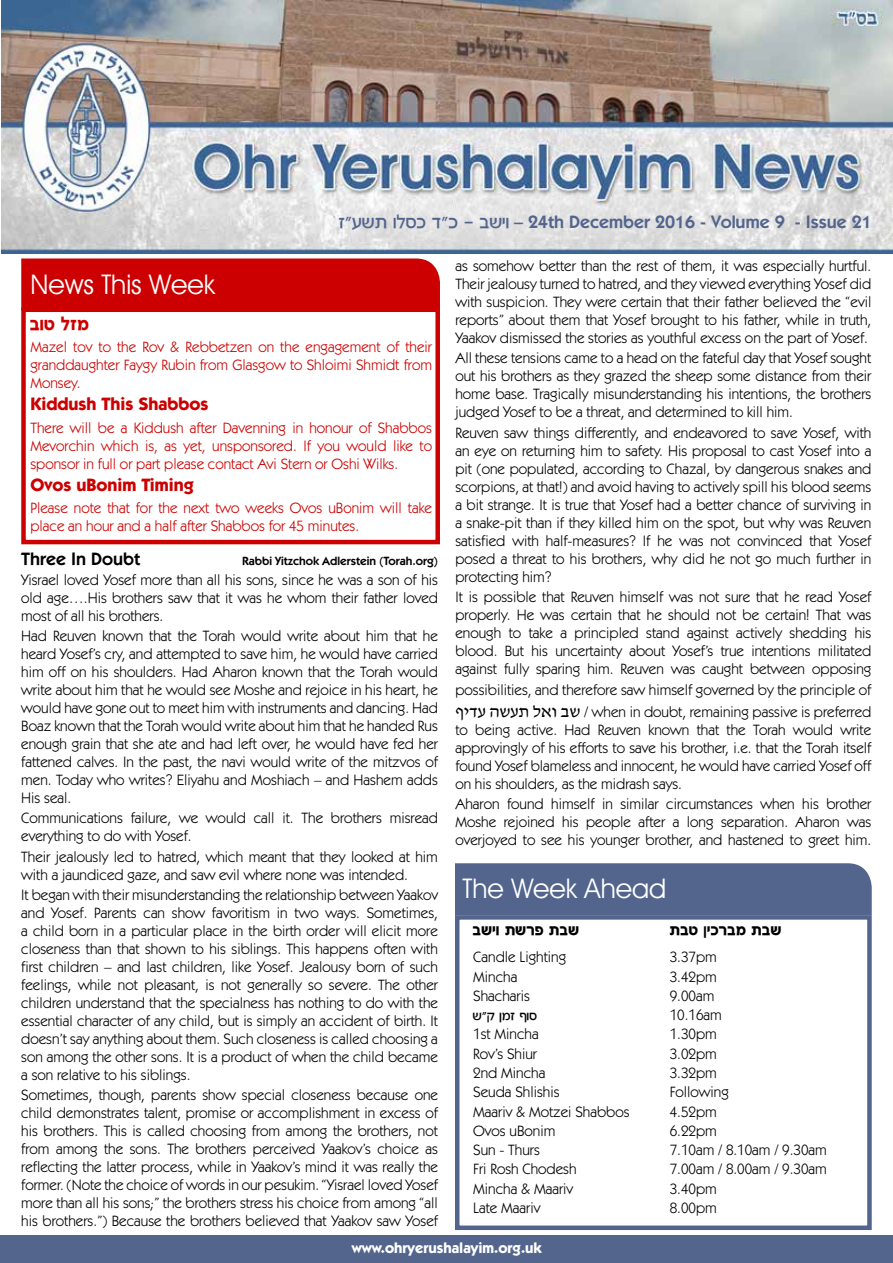
<style>
.page{position:relative;width:893px;height:1263px;background:#fff}
.page>*{position:absolute;margin:0;border:0;box-sizing:border-box;transform-origin:0 0}
.t1{font:27px "Avant Guard Regular SWFTE";color:#fff}
.t2{font:700 21px "Davka Kastel";color:#c00}
.t3{font:600 18px "ITC Kabel Std";color:#53658d}
.t4{font:700 18px "ITC Kabel Std";color:#c00}
.t5{font:700 18px "Davka Kastel";color:#000}
.t6{font:600 18px "ITC Kabel Std";color:#000}
.t7{font:18px "David";color:#000}
.t8{font:15px/18px "ITC Kabel Std";color:#000;text-align:justify}
.t9{font:15px/18px "ITC Kabel Std";color:#c00;text-align:justify}
.t10{font:700 15px "ITC Kabel Std";color:#fff}
.t11{font:15px "Davka Kastel";color:#000}
.t12{font:600 12px "ITC Kabel Std";color:#000}
.s1{font-family:"Davka Kastel";font-weight:400;font-size:21px}
.s2{font-family:"David";font-size:18px}
</style>
<div class="page">
<svg style="left:0;top:1236px;width:1px;height:27px"></svg>
<div style="left:1px;top:1236px;width:891px;height:27px;background:#53658d"></div>
<img style="left:1px;top:0;width:892px;height:253px">
<div style="left:21px;top:307px;width:419px;height:237px;border:4px solid #c00"></div>
<div style="left:455px;top:915px;width:417px;height:315px;border:4px solid #53658d"></div>
<div style="left:21px;top:258px;width:419px;height:52px;background:#c00"></div>
<div style="left:455px;top:863px;width:417px;height:52px;background:#53658d"></div>
<p class="t3" style="left:339px;top:211px;width:534px"><span class="s1">fŠryz elqk cŠk - ayie</span> – 24th December 2016 - Volume 9 - Issue 21</p>
<h1 class="t1" style="left:30px;top:268px;width:186px">News This Week</h1>
<h2 class="t2" style="left:30px;top:313px;width:61px">aeh lfn</h2>
<p class="t9" style="left:30px;top:338px;width:403px">Mazel tov to the Rov &amp; Rebbetzen on the engagement of their granddaughter Faygy Rubin from Glasgow to Shloimi Shmidt from Monsey.</p>
<p class="t4" style="left:30px;top:393px;width:180px">Kiddush This Shabbos</p>
<p class="t9" style="left:30px;top:419px;width:403px">There will be a Kiddush after Davenning in honour of Shabbos Mevorchin which is, as yet, unsponsored. If you would like to sponsor in full or part please contact Avi Stern or Oshi Wilks.</p>
<p class="t4" style="left:30px;top:474px;width:165px">Ovos uBonim Timing</p>
<p class="t9" style="left:30px;top:499px;width:403px">Please note that for the next two weeks Ovos uBonim will take place an hour and a half after Shabbos for 45 minutes.</p>
<p class="t6" style="left:21px;top:548px;width:121px">Three In Doubt</p>
<p class="t12" style="left:242px;top:554px;width:197px">Rabbi Yitzchok Adlerstein (Torah.org)</p>
<p class="t8" style="left:21px;top:571px;width:418px">Yisrael loved Yosef more than all his sons, since he was a son of his old age….His brothers saw that it was he whom their father loved most of all his brothers.</p>
<p class="t8" style="left:21px;top:627px;width:418px">Had Reuven known that the Torah would write about him that he heard Yosef’s cry, and attempted to save him, he would have carried him off on his shoulders. Had Aharon known that the Torah would write about him that he would see Moshe and rejoice in his heart, he would have gone out to meet him with instruments and dancing. Had Boaz known that the Torah would write about him that he handed Rus enough grain that she ate and had left over, he would have fed her fattened calves. In the past, the navi would write of the mitzvos of men. Today who writes? Eliyahu and Moshiach – and Hashem adds His seal.</p>
<p class="t8" style="left:21px;top:809px;width:418px">Communications failure, we would call it. The brothers misread everything to do with Yosef.</p>
<p class="t8" style="left:21px;top:847px;width:418px">Their jealously led to hatred, which meant that they looked at him with a jaundiced gaze, and saw evil where none was intended.</p>
<p class="t8" style="left:21px;top:886px;width:418px">It began with their misunderstanding the relationship between Yaakov and Yosef. Parents can show favoritism in two ways. Sometimes, a child born in a particular place in the birth order will elicit more closeness than that shown to his siblings. This happens often with first children – and last children, like Yosef. Jealousy born of such feelings, while not pleasant, is not generally so severe. The other children understand that the specialness has nothing to do with the essential character of any child, but is simply an accident of birth. It doesn’t say anything about them. Such closeness is called choosing a son among the other sons. It is a product of when the child became a son relative to his siblings.</p>
<p class="t8" style="left:21px;top:1086px;width:418px">Sometimes, though, parents show special closeness because one child demonstrates talent, promise or accomplishment in excess of his brothers. This is called choosing from among the brothers, not from among the sons. The brothers perceived Yaakov’s choice as reflecting the latter process, while in Yaakov’s mind it was really the former. (Note the choice of words in our pesukim. “Yisrael loved Yosef more than all his sons;” the brothers stress his choice from among “all his brothers.”) Because the brothers believed that Yaakov saw Yosef</p>
<p class="t8" style="left:455px;top:257px;width:417px">as somehow better than the rest of them, it was especially hurtful.<br>Their jealousy turned to hatred, and they viewed everything Yosef did with suspicion. They were certain that their father believed the “evil reports” about them that Yosef brought to his father, while in truth, Yaakov dismissed the stories as youthful excess on the part of Yosef.</p>
<p class="t8" style="left:455px;top:349px;width:417px">All these tensions came to a head on the fateful day that Yosef sought out his brothers as they grazed the sheep some distance from their home base. Tragically misunderstanding his intentions, the brothers judged Yosef to be a threat, and determined to kill him.</p>
<p class="t8" style="left:455px;top:423px;width:417px">Reuven saw things differently, and endeavored to save Yosef, with an eye on returning him to safety. His proposal to cast Yosef into a pit (one populated, according to Chazal, by dangerous snakes and scorpions, at that!) and avoid having to actively spill his blood seems a bit strange. It is true that Yosef had a better chance of surviving in a snake-pit than if they killed him on the spot, but why was Reuven satisfied with half-measures? If he was not convinced that Yosef posed a threat to his brothers, why did he not go much further in protecting him?</p>
<p class="t8" style="left:455px;top:588px;width:417px">It is possible that Reuven himself was not sure that he read Yosef properly. He was certain that he should not be certain! That was enough to take a principled stand against actively shedding his blood. But his uncertainty about Yosef’s true intentions militated against fully sparing him. Reuven was caught between opposing</p>
<p class="t8" style="left:455px;top:681px;width:417px">possibilities, and therefore saw himself governed by the principle of</p>
<p class="t7" style="left:455px;top:701px;width:103px">עדיף שה תע ואל</p>
<p class="t8" style="left:455px;top:703px;width:417px;text-indent:106px"><span class="s2">שב</span> / when in doubt, remaining passive is preferred to being active. Had Reuven known that the Torah would write approvingly of his efforts to save his brother, i.e. that the Torah itself found Yosef blameless and innocent, he would have carried Yosef off on his shoulders, as the midrash says.</p>
<p class="t8" style="left:455px;top:795px;width:417px">Aharon found himself in similar circumstances when his brother Moshe rejoined his people after a long separation. Aharon was overjoyed to see his younger brother, and hastened to greet him.</p>
<h1 class="t1" style="left:463px;top:872px;width:205px">The Week Ahead</h1>
<p class="t5" style="left:473px;top:920px;width:108px">ayie zyxt zay</p>
<p class="t8" style="left:473px;top:948px;width:94px;line-height:19.4px;text-align:left">Candle Lighting<br>Mincha<br>Shacharis</p>
<p class="t11" style="left:473px;top:1008px;width:66px">y"w onf seq</p>
<p class="t8" style="left:473px;top:1025px;width:158px;line-height:19.2px;text-align:left">1st Mincha<br>Rov’s Shiur<br>2nd Mincha<br>Seuda Shlishis<br>Maariv &amp; Motzei Shabbos<br>Ovos uBonim<br>Sun - Thurs<br>Fri Rosh Chodesh<br>Mincha &amp; Maariv<br>Late Maariv</p>
<p class="t5" style="left:670px;top:920px;width:113px">zah oikxan zay</p>
<p class="t8" style="left:670px;top:948px;width:159px;line-height:19.2px;text-align:left">3.37pm<br>3.42pm<br>9.00am<br>10.16am<br>1.30pm<br>3.02pm<br>3.32pm<br>Following<br>4.52pm<br>6.22pm<br>7.10am / 8.10am / 9.30am<br>7.00am / 8.00am / 9.30am<br>3.40pm<br>8.00pm</p>
<p class="t10" style="left:352px;top:1238px;width:192px">www.ohryerushalayim.org.uk</p>
</div>
